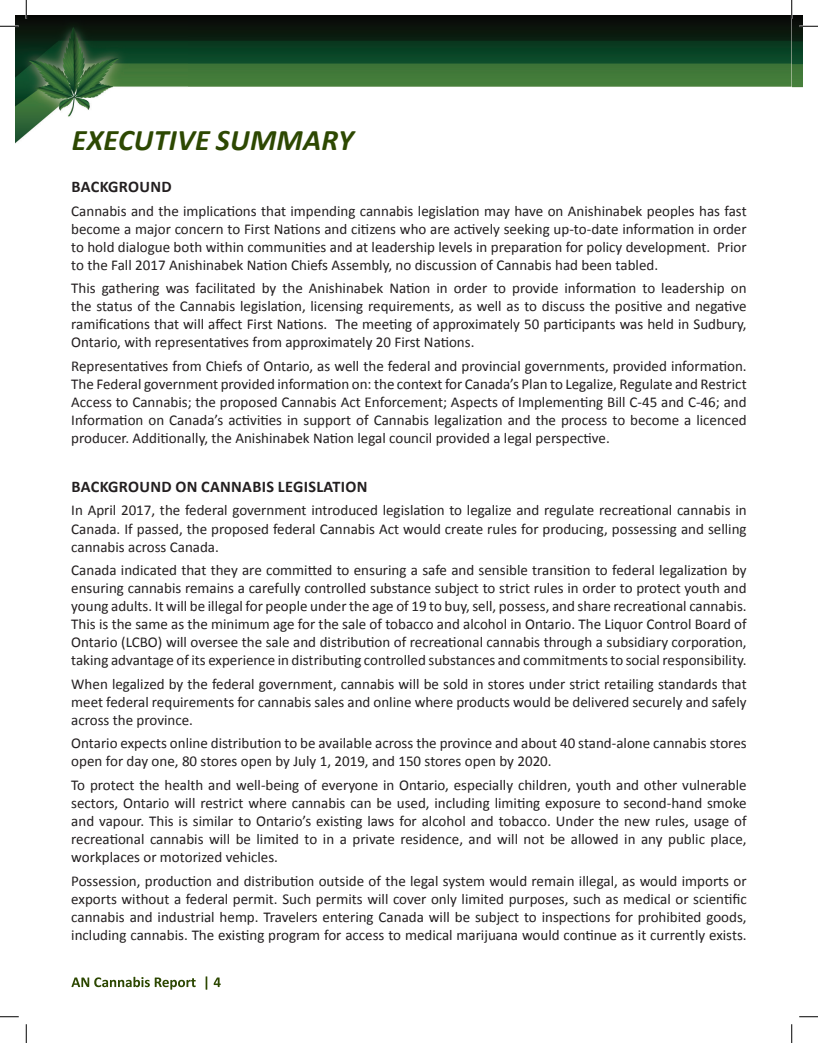
<style>
.page{position:relative;width:818px;height:1043px;background:#fff}
.page>*{position:absolute;margin:0;border:0;box-sizing:border-box;transform-origin:0 0}
.t1{font:italic 700 30px "Calibri";letter-spacing:.01em;color:#2d4802}
.t2{font:700 16.25px "Calibri";letter-spacing:.02em;color:#231f20}
.t3{font:15px/18px "Calibri";color:#231f20;text-align:justify}
</style>
<div class="page">
<img style="left:15px;top:15px;width:787px;height:1012px">
<img style="left:71px;top:976px;width:150px;height:13px">
<svg style="left:0;top:25px;width:19px;height:2px"></svg>
<svg style="left:799px;top:25px;width:19px;height:2px"></svg>
<svg style="left:0;top:1015px;width:19px;height:2px"></svg>
<svg style="left:799px;top:1015px;width:19px;height:2px"></svg>
<svg style="left:25px;top:0;width:2px;height:19px"></svg>
<svg style="left:25px;top:1024px;width:2px;height:18px"></svg>
<svg style="left:790px;top:0;width:2px;height:19px"></svg>
<svg style="left:790px;top:1024px;width:2px;height:18px"></svg>
<h1 class="t1" style="left:72px;top:121px;width:283px">EXECUTIVE SUMMARY</h1>
<p class="t2" style="left:72px;top:176px;width:102px">BACKGROUND</p>
<p class="t3" style="left:71px;top:202px;width:677px">Cannabis and the implications that impending cannabis legislation may have on Anishinabek peoples has fast become a major concern to First Nations and citizens who are actively seeking up-to-date information in order to hold dialogue both within communities and at leadership levels in preparation for policy development. Prior to the Fall 2017 Anishinabek Nation Chiefs Assembly, no discussion of Cannabis had been tabled.</p>
<p class="t3" style="left:71px;top:279px;width:677px">This gathering was facilitated by the Anishinabek Nation in order to provide information to leadership on the status of the Cannabis legislation, licensing requirements, as well as to discuss the positive and negative ramifications that will affect First Nations. The meeting of approximately 50 participants was held in Sudbury, Ontario, with representatives from approximately 20 First Nations.</p>
<p class="t3" style="left:71px;top:357px;width:677px">Representatives from Chiefs of Ontario, as well the federal and provincial governments, provided information.<br>The Federal government provided information on: the context for Canada’s Plan to Legalize, Regulate and Restrict Access to Cannabis; the proposed Cannabis Act Enforcement; Aspects of Implementing Bill C-45 and C-46; and Information on Canada’s activities in support of Cannabis legalization and the process to become a licenced producer. Additionally, the Anishinabek Nation legal council provided a legal perspective.</p>
<p class="t2" style="left:72px;top:476px;width:297px">BACKGROUND ON CANNABIS LEGISLATION</p>
<p class="t3" style="left:71px;top:501px;width:676px">In April 2017, the federal government introduced legislation to legalize and regulate recreational cannabis in Canada. If passed, the proposed federal Cannabis Act would create rules for producing, possessing and selling cannabis across Canada.</p>
<p class="t3" style="left:71px;top:561px;width:677px">Canada indicated that they are committed to ensuring a safe and sensible transition to federal legalization by ensuring cannabis remains a carefully controlled substance subject to strict rules in order to protect youth and young adults. It will be illegal for people under the age of 19 to buy, sell, possess, and share recreational cannabis.<br>This is the same as the minimum age for the sale of tobacco and alcohol in Ontario. The Liquor Control Board of Ontario (LCBO) will oversee the sale and distribution of recreational cannabis through a subsidiary corporation, taking advantage of its experience in distributing controlled substances and commitments to social responsibility.</p>
<p class="t3" style="left:71px;top:675px;width:677px">When legalized by the federal government, cannabis will be sold in stores under strict retailing standards that meet federal requirements for cannabis sales and online where products would be delivered securely and safely across the province.</p>
<p class="t3" style="left:71px;top:734px;width:677px">Ontario expects online distribution to be available across the province and about 40 stand-alone cannabis stores open for day one, 80 stores open by July 1, 2019, and 150 stores open by 2020.</p>
<p class="t3" style="left:71px;top:776px;width:677px">To protect the health and well-being of everyone in Ontario, especially children, youth and other vulnerable sectors, Ontario will restrict where cannabis can be used, including limiting exposure to second-hand smoke and vapour. This is similar to Ontario’s existing laws for alcohol and tobacco. Under the new rules, usage of recreational cannabis will be limited to in a private residence, and will not be allowed in any public place, workplaces or motorized vehicles.</p>
<p class="t3" style="left:71px;top:871px;width:677px">Possession, production and distribution outside of the legal system would remain illegal, as would imports or exports without a federal permit. Such permits will cover only limited purposes, such as medical or scientific cannabis and industrial hemp. Travelers entering Canada will be subject to inspections for prohibited goods, including cannabis. The existing program for access to medical marijuana would continue as it currently exists.</p>
</div>
